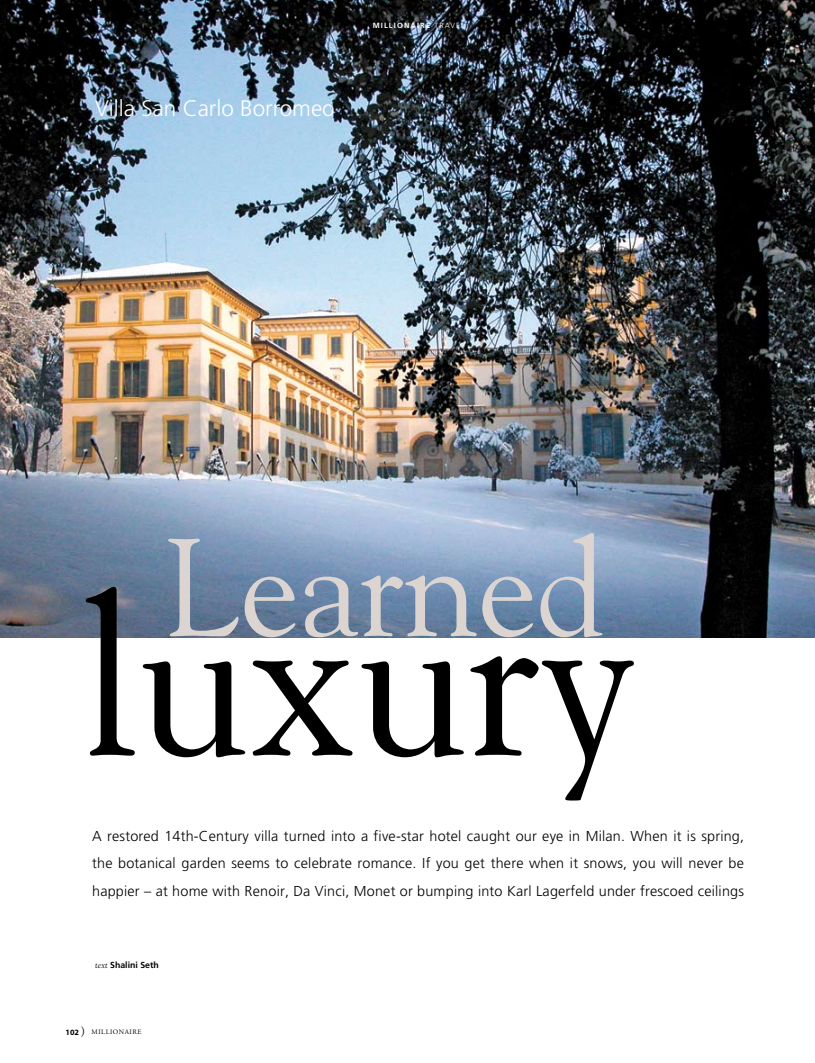
<style>
.page{position:relative;width:815px;height:1063px;background:#fff}
.page>*{position:absolute;margin:0;border:0;box-sizing:border-box;transform-origin:0 0}
.t1{font:225.38px "Goudy Std";color:#000}
.t2{font:137.88px "Goudy Std";color:#dbd4d0}
.t3{font:300 22.5px "Frutiger LT Std";color:#fff}
.t4{font:300 14.38px/27.5px "Frutiger LT Std";letter-spacing:.015em;color:#000;text-align:justify}
.t5{font:700 8.75px "Frutiger LT Std";color:#000}
.t6{font:700 7.5px "Frutiger LT Std";letter-spacing:.15em;color:#fff}
.t7{font:6.88px "Adobe Garamond Pro";letter-spacing:.08em;color:#000}
.s1{font-weight:300}
.s2{font-family:"Goudy Std";font-weight:400;font-style:italic}
.s3{font-family:"Myriad Pro";font-weight:700;font-size:8.12px}
.s4{font-size:12.5px}
</style>
<div class="page">
<img style="left:0;top:0;width:815px;height:638px">
<h3 class="t3" style="left:95px;top:96px;width:241px">Villa San Carlo Borromeo</h3>
<p class="t6" style="left:373px;top:21px;width:93px">MILLIONAIRE <span class="s1">TRAVEL</span></p>
<h2 class="t2" style="left:166px;top:502px;width:440px">Learned</h2>
<h1 class="t1" style="left:78px;top:537px;width:560px">luxury</h1>
<p class="t4" style="left:92px;top:822px;width:654px">A restored 14th-Century villa turned into a five-star hotel caught our eye in Milan. When it is spring, the botanical garden seems to celebrate romance. If you get there when it snows, you will never be happier – at home with Renoir, Da Vinci, Monet or bumping into Karl Lagerfeld under frescoed ceilings</p>
<p class="t5" style="left:95px;top:960px;width:65px"><span class="s2">text</span> Shalini Seth</p>
<p class="t7" style="left:66px;top:1027px;width:77px"><span class="s3">102</span> <span class="s4">)</span> MILLIONAIRE</p>
</div>
